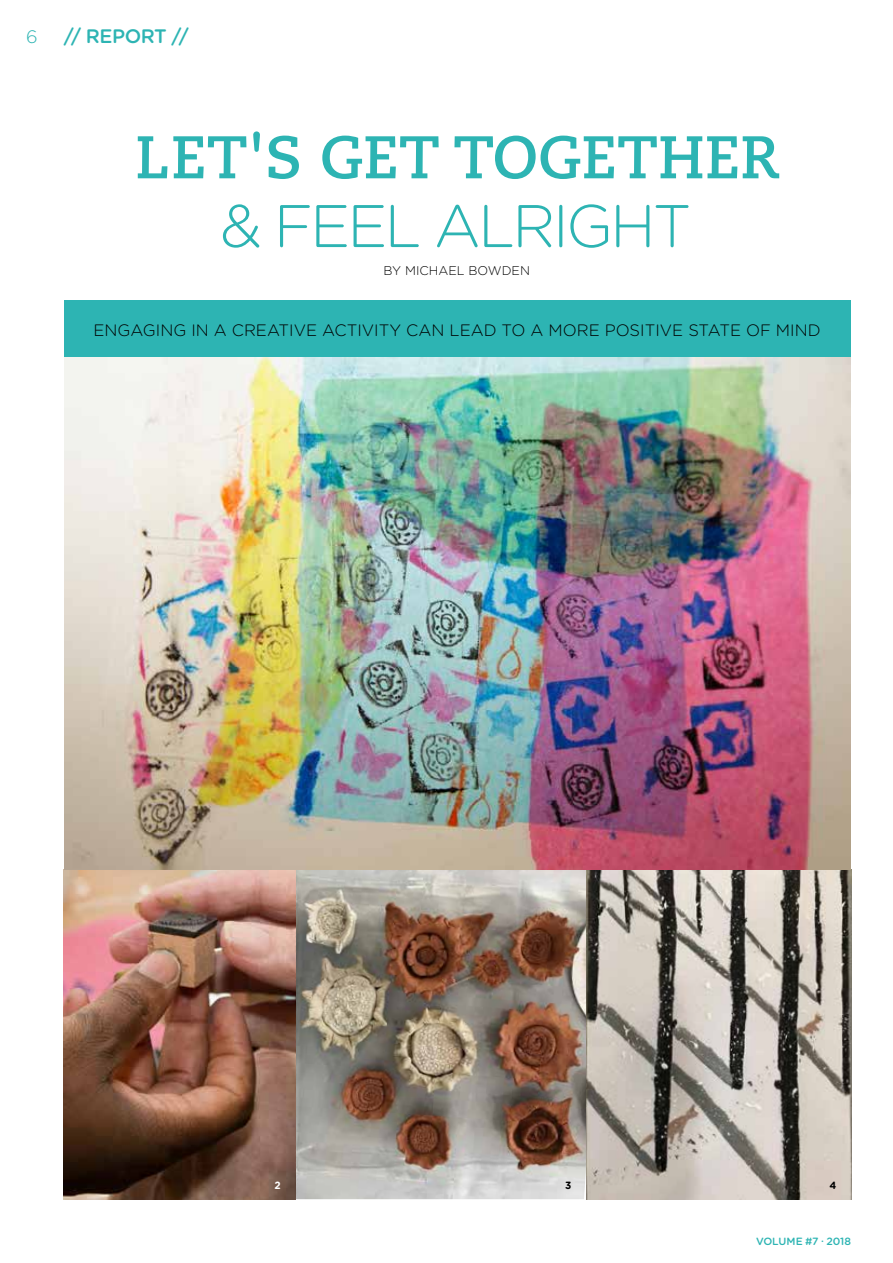
<style>
.page{position:relative;width:893px;height:1263px;background:#fff}
.page>*{position:absolute;margin:0;border:0;box-sizing:border-box;transform-origin:0 0}
.t1{font:700 60px "Caecilia";color:#2db4b3}
.t2{font:300 60px "Gotham Rounded";letter-spacing:-.05em;color:#2db4b3}
.t3{font:500 19.5px "Gotham Rounded";letter-spacing:-.025em;color:#2db4b3}
.t4{font:300 18px "Gotham Rounded";color:#2db4b3}
.t5{font:300 16.5px "Gotham Rounded";color:#000}
.t6{font:300 12.6px "Gotham Rounded";color:#000}
.t7{font:500 10.5px "Gotham Rounded";letter-spacing:-.005em;color:#2db4b3}
.t8{font:700 10.5px "Gotham Rounded";color:#000;scale:.96 1}
.t9{font:700 10.5px "Gotham Rounded";color:#fff;scale:.96 1}
</style>
<div class="page">
<img style="left:63px;top:358px;width:788px;height:841px">
<div style="left:64px;top:300px;width:786px;height:58px;background:#2db4b3"></div>
<p class="t4" style="left:26px;top:25px;width:13px">6</p>
<p class="t3" style="left:64px;top:22px;width:127px">// REPORT //</p>
<h1 class="t1" style="left:135px;top:122px;width:645px">LET'S GET TOGETHER</h1>
<h1 class="t2" style="left:220px;top:186px;width:473px">&amp; FEEL ALRIGHT</h1>
<p class="t6" style="left:383px;top:262px;width:148px">BY MICHAEL BOWDEN</p>
<p class="t5" style="left:94px;top:319px;width:729px">ENGAGING IN A CREATIVE ACTIVITY CAN LEAD TO A MORE POSITIVE STATE OF MIND</p>
<p class="t9" style="left:274px;top:1178px;width:8px">2</p>
<p class="t8" style="left:565px;top:1178px;width:8px">3</p>
<p class="t8" style="left:829px;top:1178px;width:9px">4</p>
<p class="t7" style="left:756px;top:1233px;width:96px">VOLUME #7 . 2018</p>
</div>
